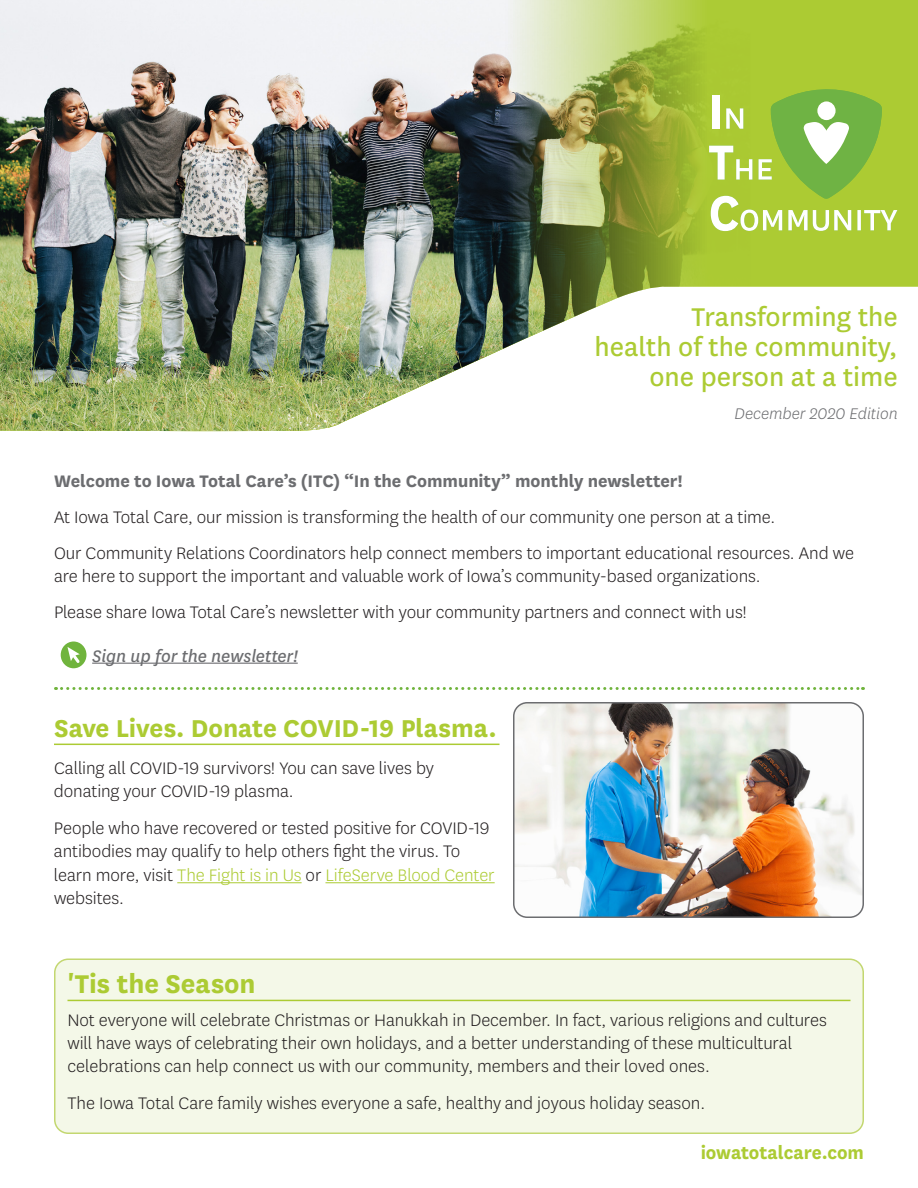
<style>
.page{position:relative;width:918px;height:1188px;background:#fff}
.page>*{position:absolute;margin:0;border:0;box-sizing:border-box;transform-origin:0 0}
.t1{font:30px/30px "Centene Sans";color:#accb33;text-align:right}
.t2{font:700 30px "Centene Sans";letter-spacing:-.005em;color:#accb33}
.t3{font:700 28.5px "Centene Sans";letter-spacing:-.005em;color:#accb33}
.t4{font:700 21px "Centene Sans";letter-spacing:-.005em;color:#accb33}
.t5{font:300 19.5px/23.4px "Centene Sans";letter-spacing:-.005em;color:#231f20}
.t6{font:700 19.5px "Centene Sans";letter-spacing:-.005em;color:#6c6d70}
.t7{font:italic 19.5px "Centene Sans";letter-spacing:-.005em;color:#6c6d70}
.t8{font:italic 300 18px "Centene Sans";color:#6c6d70}
.s1{color:#accb33}
</style>
<div class="page">
<div style="left:750px;top:0;width:168px;height:287px;background:#accb33"></div>
<img style="left:0;top:0;width:750px;height:432px">
<svg style="left:709px;top:89px;width:188px;height:142px;background:#a8cc59"></svg>
<hr style="left:92px;top:663px;width:206px;height:1px;background:#6c6d70">
<div style="left:61px;top:642px;width:25px;height:26px;background:#70b43d;border-radius:50%"></div>
<svg style="left:67px;top:647px;width:13px;height:16px"></svg>
<hr style="left:54px;top:744px;width:446px;height:1px;background:#accb33">
<hr style="left:177px;top:882px;width:125px;height:1px;background:#accb33">
<hr style="left:325px;top:882px;width:170px;height:1px;background:#accb33">
<img style="left:515px;top:704px;width:347px;height:212px">
<div style="left:513px;top:702px;width:351px;height:216px;border:2px solid #6c6d70;border-radius:14px"></div>
<svg style="left:56px;top:687px;width:807px;height:3px"></svg>
<div style="left:55px;top:959px;width:808px;height:174px;background:#f4f8e8;border-radius:14px"></div>
<div style="left:54px;top:958px;width:810px;height:176px;border:2px solid #c3d770;border-radius:14px"></div>
<hr style="left:68px;top:1000px;width:782px;height:1px;background:#accb33">
<h1 class="t1" style="left:594px;top:300px;width:305px">Transforming the<br>health of the community, one person at a time</h1>
<p class="t8" style="left:735px;top:403px;width:165px">December 2020 Edition</p>
<p class="t6" style="left:54px;top:467px;width:630px">Welcome to Iowa Total Care’s (ITC) “In the Community” monthly newsletter!</p>
<p class="t5" style="left:54px;top:505px;width:723px">At Iowa Total Care, our mission is transforming the health of our community one person at a time.</p>
<p class="t5" style="left:54px;top:541px;width:802px;line-height:22.5px">Our Community Relations Coordinators help connect members to important educational resources. And we are here to support the important and valuable work of Iowa’s community-based organizations.</p>
<p class="t5" style="left:54px;top:599px;width:695px">Please share Iowa Total Care’s newsletter with your community partners and connect with us!</p>
<p class="t7" style="left:92px;top:643px;width:207px">Sign up for the newsletter!</p>
<h2 class="t3" style="left:54px;top:708px;width:444px">Save Lives. Donate COVID-19 Plasma.</h2>
<p class="t5" style="left:54px;top:755px;width:382px">Calling all COVID-19 survivors! You can save lives by donating your COVID-19 plasma.</p>
<p class="t5" style="left:54px;top:816px;width:442px">People who have recovered or tested positive for COVID-19 antibodies may qualify to help others fight the virus. To learn more, visit <span class="s1">The Fight is in Us</span> or <span class="s1">LifeServe Blood Center </span>websites.</p>
<h2 class="t2" style="left:68px;top:963px;width:190px">'Tis the Season</h2>
<p class="t5" style="left:68px;top:1007px;width:761px">Not everyone will celebrate Christmas or Hanukkah in December. In fact, various religions and cultures will have ways of celebrating their own holidays, and a better understanding of these multicultural celebrations can help connect us with our community, members and their loved ones.</p>
<p class="t5" style="left:68px;top:1091px;width:639px">The Iowa Total Care family wishes everyone a safe, healthy and joyous holiday season.</p>
<p class="t4" style="left:701px;top:1137px;width:165px">iowatotalcare.com</p>
</div>
